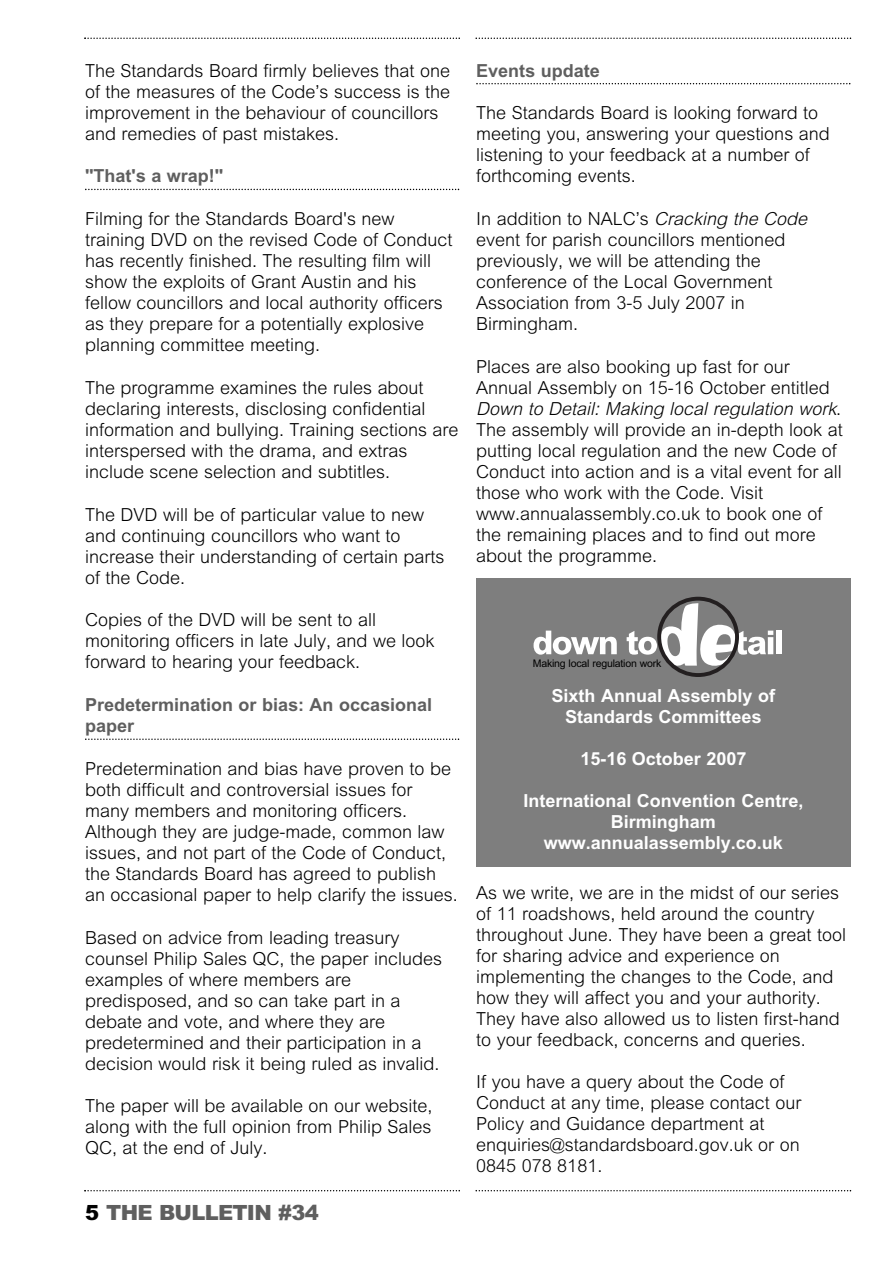
<style>
.page{position:relative;width:893px;height:1263px;background:#fff}
.page>*{position:absolute;margin:0;border:0;box-sizing:border-box;transform-origin:0 0}
.t1{font:21px "Arial MT Black";letter-spacing:-.035em;color:#5f5f5f}
.t2{font:18px/21px "Arial MT Light";color:#000}
.t3{font:18px/21px "Arial MT Bold";color:#fff;text-align:center}
.t4{font:18px/21px "Arial MT Bold";color:#5f5f5f}
.t5{font:10.5px "Arial MT Regular";letter-spacing:-.015em;color:#000}
.s1{color:#000}
.s2{font-style:italic}
</style>
<div class="page">
<svg style="left:84px;top:1190px;width:376px;height:1px"></svg>
<svg style="left:475px;top:1190px;width:376px;height:1px"></svg>
<svg style="left:84px;top:38px;width:376px;height:1px"></svg>
<svg style="left:475px;top:38px;width:376px;height:1px"></svg>
<svg style="left:85px;top:189px;width:374px;height:1px"></svg>
<svg style="left:85px;top:738px;width:374px;height:2px"></svg>
<svg style="left:476px;top:83px;width:374px;height:1px"></svg>
<div style="left:476px;top:578px;width:374px;height:288px;background:#7e7e7e"></div>
<svg style="left:534px;top:631px;width:83px;height:24px"></svg>
<svg style="left:627px;top:603px;width:146px;height:64px"></svg>
<div style="left:776px;top:631px;width:6px;height:23px;background:#fff"></div>
<div style="left:657px;top:597px;width:82px;height:80px;border:4px solid #231f20;border-radius:50%"></div>
<p class="t2" style="left:85px;top:60px;width:367px">The Standards Board firmly believes that one of the measures of the Code’s success is the improvement in the behaviour of councillors and remedies of past mistakes.</p>
<p class="t4" style="left:85px;top:166px;width:140px">"That's a wrap!"</p>
<p class="t2" style="left:85px;top:208px;width:369px">Filming for the Standards Board's new training DVD on the revised Code of Conduct has recently finished. The resulting film will show the exploits of Grant Austin and his fellow councillors and local authority officers as they prepare for a potentially explosive planning committee meeting.</p>
<p class="t2" style="left:85px;top:377px;width:375px">The programme examines the rules about declaring interests, disclosing confidential information and bullying. Training sections are interspersed with the drama, and extras include scene selection and subtitles.</p>
<p class="t2" style="left:85px;top:504px;width:361px">The DVD will be of particular value to new and continuing councillors who want to increase their understanding of certain parts of the Code.</p>
<p class="t2" style="left:85px;top:609px;width:351px">Copies of the DVD will be sent to all monitoring officers in late July, and we look forward to hearing your feedback.</p>
<p class="t4" style="left:85px;top:694px;width:349px">Predetermination or bias: An occasional paper</p>
<p class="t2" style="left:85px;top:758px;width:374px">Predetermination and bias have proven to be both difficult and controversial issues for many members and monitoring officers.<br>Although they are judge-made, common law issues, and not part of the Code of Conduct, the Standards Board has agreed to publish an occasional paper to help clarify the issues.</p>
<p class="t2" style="left:85px;top:927px;width:359px">Based on advice from leading treasury counsel Philip Sales QC, the paper includes examples of where members are predisposed, and so can take part in a debate and vote, and where they are predetermined and their participation in a decision would risk it being ruled as invalid.</p>
<p class="t2" style="left:85px;top:1095px;width:349px;text-align:justify">The paper will be available on our website, along with the full opinion from Philip Sales QC, at the end of July.</p>
<p class="t1" style="left:85px;top:1200px;width:235px"><span class="s1">5</span> THE BULLETIN #34</p>
<p class="t4" style="left:476px;top:60px;width:125px">Events update</p>
<p class="t2" style="left:476px;top:102px;width:355px">The Standards Board is looking forward to meeting you, answering your questions and listening to your feedback at a number of forthcoming events.</p>
<p class="t2" style="left:476px;top:208px;width:337px">In addition to NALC’s <span class="s2">CrackingtheCode </span>event for parish councillors mentioned previously, we will be attending the conference of the Local Government<br>Association from 3-5 July 2007 in<br>Birmingham.</p>
<p class="t2" style="left:476px;top:356px;width:368px">Places are also booking up fast for our Annual Assembly on 15-16 October entitled <span class="s2">Down to Detail: Making local regulation work</span>.<br>The assembly will provide an in-depth look at putting local regulation and the new Code of Conduct into action and is a vital event for all those who work with the Code. Visit www.annualassembly.co.uk to book one of the remaining places and to find out more about the programme.</p>
<p class="t5" style="left:533px;top:657px;width:130px">Making local regulation work</p>
<p class="t3" style="left:552px;top:685px;width:225px">Sixth Annual Assembly of<br>Standards Committees</p>
<p class="t3" style="left:580px;top:748px;width:168px">15-16 October 2007</p>
<p class="t3" style="left:523px;top:790px;width:281px">International Convention Centre,<br>Birmingham www.annualassembly.co.uk</p>
<p class="t2" style="left:476px;top:882px;width:371px">As we write, we are in the midst of our series of 11 roadshows, held around the country throughout June. They have been a great tool for sharing advice and experience on implementing the changes to the Code, and how they will affect you and your authority.<br>They have also allowed us to listen first-hand to your feedback, concerns and queries.</p>
<p class="t2" style="left:476px;top:1071px;width:327px">If you have a query about the Code of<br>Conduct at any time, please contact our<br>Policy and Guidance department at enquiries@standardsboard.gov.uk or on<br>0845 078 8181.</p>
</div>
